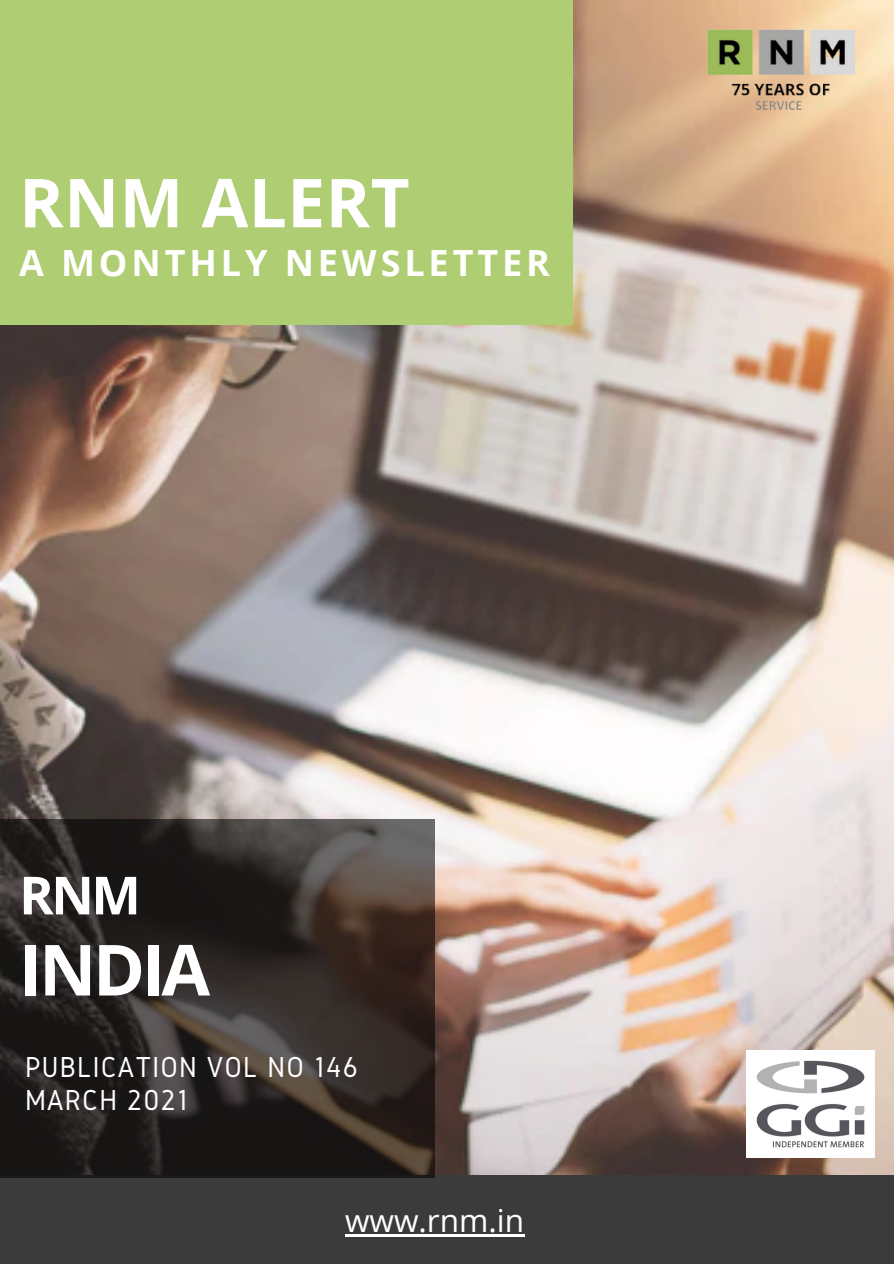
<style>
.page{position:relative;width:894px;height:1264px;background:#fff}
.page>*{position:absolute;margin:0;border:0;box-sizing:border-box;transform-origin:0 0}
.t1{font:700 70.5px "Open Sans";letter-spacing:-.05em;color:#fff}
.t2{font:700 67.5px "Open Sans";letter-spacing:.005em;color:#fff}
.t3{font:700 52.5px "Open Sans";color:#fff}
.t4{font:700 36px "Open Sans";letter-spacing:.11em;color:#fff}
.t5{font:31.5px "Open Sans";color:#fff}
.t6{font:30px "Gidole";letter-spacing:.04em;color:#fff}
</style>
<div class="page">
<img style="left:0;top:1px;width:893px;height:1174px">
<div style="left:0;top:0;width:572px;height:325px;background:#afcd72"></div>
<div style="left:0;top:1175px;width:893px;height:88px;background:#3b3b3b"></div>
<svg style="left:0;top:820px;width:435px;height:356px;background:#2f2926"></svg>
<img style="left:746px;top:1050px;width:128px;height:107px">
<hr style="left:345px;top:1233px;width:179px;height:3px;background:#fff">
<img style="left:680px;top:0;width:201px;height:172px">
<p class="t2" style="left:19px;top:155px;width:392px">RNM ALERT</p>
<p class="t4" style="left:19px;top:238px;width:532px">A MONTHLY NEWSLETTER</p>
<p class="t3" style="left:19px;top:858px;width:123px">RNM</p>
<p class="t1" style="left:19px;top:920px;width:192px">INDIA</p>
<p class="t6" style="left:25px;top:1050px;width:334px">PUBLICATION VOL NO 146</p>
<p class="t6" style="left:25px;top:1083px;width:164px">MARCH 2021</p>
<p class="t5" style="left:345px;top:1197px;width:181px">www.rnm.in</p>
</div>
